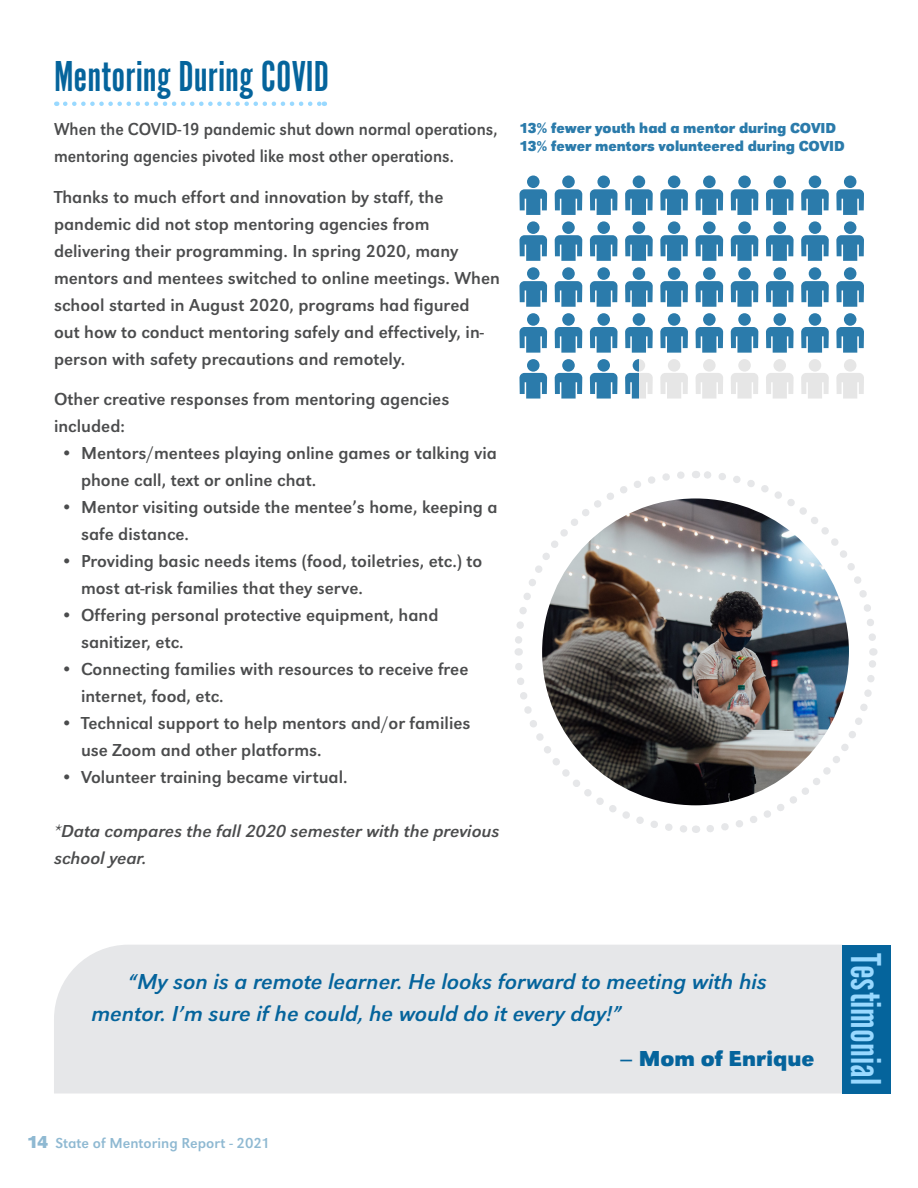
<style>
.page{position:relative;width:918px;height:1188px;background:#fff}
.page>*{position:absolute;margin:0;border:0;box-sizing:border-box;transform-origin:0 0}
.t1{font:45px "Alternate Got No 1 D";color:#05649c}
.t2{font:45px "Alternate Got No 1 D";color:#99d9ff}
.t3{font:italic 22.5px/31.5px "URW Grotesk T";color:#05649c}
.t4{font:700 22.5px "URW Grotesk T";color:#05649c}
.t5{font:18px/27px "URW Grotesk T";color:#4b4c4d}
.t6{font:18px/27px "URW Grotesk T";color:#4b4c4d;scale:.93 1}
.t7{font:italic 18px/27px "URW Grotesk T";color:#4b4c4d}
.t8{font:700 15px "URW Grotesk T";color:#2b7bab}
.t9{font:15px "URW Grotesk T";color:#8fb9d2}
.s1{font-weight:700;font-size:18px}
</style>
<div class="page">
<svg style="left:65px;top:102px;width:260px;height:4px"></svg>
<svg style="left:514px;top:471px;width:364px;height:362px"></svg>
<img style="left:542px;top:498px;width:307px;height:307px;border-radius:153px">
<svg style="left:519px;top:189px;width:28px;height:26px"></svg>
<div style="left:527px;top:176px;width:13px;height:12px;background:#2b7bab;border-radius:50%"></div>
<svg style="left:519px;top:281px;width:28px;height:26px"></svg>
<div style="left:527px;top:267px;width:13px;height:13px;background:#2b7bab;border-radius:50%"></div>
<svg style="left:519px;top:235px;width:28px;height:26px"></svg>
<div style="left:527px;top:221px;width:13px;height:13px;background:#2b7bab;border-radius:50%"></div>
<svg style="left:519px;top:327px;width:28px;height:26px"></svg>
<div style="left:527px;top:313px;width:13px;height:13px;background:#2b7bab;border-radius:50%"></div>
<svg style="left:519px;top:373px;width:28px;height:26px"></svg>
<div style="left:527px;top:359px;width:13px;height:13px;background:#2b7bab;border-radius:50%"></div>
<svg style="left:590px;top:189px;width:28px;height:26px"></svg>
<div style="left:597px;top:176px;width:13px;height:12px;background:#2b7bab;border-radius:50%"></div>
<svg style="left:590px;top:281px;width:28px;height:26px"></svg>
<div style="left:597px;top:267px;width:13px;height:13px;background:#2b7bab;border-radius:50%"></div>
<svg style="left:590px;top:235px;width:28px;height:26px"></svg>
<div style="left:597px;top:221px;width:13px;height:13px;background:#2b7bab;border-radius:50%"></div>
<svg style="left:590px;top:327px;width:28px;height:26px"></svg>
<div style="left:597px;top:313px;width:13px;height:13px;background:#2b7bab;border-radius:50%"></div>
<svg style="left:590px;top:373px;width:28px;height:26px"></svg>
<div style="left:597px;top:359px;width:13px;height:13px;background:#2b7bab;border-radius:50%"></div>
<svg style="left:660px;top:189px;width:28px;height:26px"></svg>
<div style="left:668px;top:176px;width:12px;height:12px;background:#2b7bab;border-radius:50%"></div>
<svg style="left:660px;top:281px;width:28px;height:26px"></svg>
<div style="left:668px;top:267px;width:12px;height:13px;background:#2b7bab;border-radius:50%"></div>
<svg style="left:660px;top:235px;width:28px;height:26px"></svg>
<div style="left:668px;top:221px;width:12px;height:13px;background:#2b7bab;border-radius:50%"></div>
<svg style="left:660px;top:327px;width:28px;height:26px"></svg>
<div style="left:668px;top:313px;width:12px;height:13px;background:#2b7bab;border-radius:50%"></div>
<svg style="left:660px;top:373px;width:28px;height:26px"></svg>
<div style="left:668px;top:359px;width:12px;height:13px;background:#e6e6e6;border-radius:50%"></div>
<svg style="left:766px;top:189px;width:28px;height:26px"></svg>
<div style="left:773px;top:176px;width:13px;height:12px;background:#2b7bab;border-radius:50%"></div>
<svg style="left:766px;top:281px;width:28px;height:26px"></svg>
<div style="left:773px;top:267px;width:13px;height:13px;background:#2b7bab;border-radius:50%"></div>
<svg style="left:766px;top:235px;width:28px;height:26px"></svg>
<div style="left:773px;top:221px;width:13px;height:13px;background:#2b7bab;border-radius:50%"></div>
<svg style="left:766px;top:327px;width:28px;height:26px"></svg>
<div style="left:773px;top:313px;width:13px;height:13px;background:#2b7bab;border-radius:50%"></div>
<svg style="left:766px;top:373px;width:28px;height:26px"></svg>
<div style="left:773px;top:359px;width:13px;height:13px;background:#e6e6e6;border-radius:50%"></div>
<svg style="left:555px;top:189px;width:27px;height:26px"></svg>
<div style="left:562px;top:176px;width:13px;height:12px;background:#2b7bab;border-radius:50%"></div>
<svg style="left:555px;top:281px;width:27px;height:26px"></svg>
<div style="left:562px;top:267px;width:13px;height:13px;background:#2b7bab;border-radius:50%"></div>
<svg style="left:555px;top:235px;width:27px;height:26px"></svg>
<div style="left:562px;top:221px;width:13px;height:13px;background:#2b7bab;border-radius:50%"></div>
<svg style="left:555px;top:327px;width:27px;height:26px"></svg>
<div style="left:562px;top:313px;width:13px;height:13px;background:#2b7bab;border-radius:50%"></div>
<svg style="left:555px;top:373px;width:27px;height:26px"></svg>
<div style="left:562px;top:359px;width:13px;height:13px;background:#2b7bab;border-radius:50%"></div>
<svg style="left:625px;top:189px;width:28px;height:26px"></svg>
<div style="left:633px;top:176px;width:12px;height:12px;background:#2b7bab;border-radius:50%"></div>
<svg style="left:625px;top:281px;width:28px;height:26px"></svg>
<div style="left:633px;top:267px;width:12px;height:13px;background:#2b7bab;border-radius:50%"></div>
<svg style="left:625px;top:235px;width:28px;height:26px"></svg>
<div style="left:633px;top:221px;width:12px;height:13px;background:#2b7bab;border-radius:50%"></div>
<svg style="left:625px;top:327px;width:28px;height:26px"></svg>
<div style="left:633px;top:313px;width:12px;height:13px;background:#2b7bab;border-radius:50%"></div>
<svg style="left:695px;top:189px;width:28px;height:26px"></svg>
<div style="left:703px;top:176px;width:13px;height:12px;background:#2b7bab;border-radius:50%"></div>
<svg style="left:695px;top:281px;width:28px;height:26px"></svg>
<div style="left:703px;top:267px;width:13px;height:13px;background:#2b7bab;border-radius:50%"></div>
<svg style="left:695px;top:235px;width:28px;height:26px"></svg>
<div style="left:703px;top:221px;width:13px;height:13px;background:#2b7bab;border-radius:50%"></div>
<svg style="left:695px;top:327px;width:28px;height:26px"></svg>
<div style="left:703px;top:313px;width:13px;height:13px;background:#2b7bab;border-radius:50%"></div>
<svg style="left:695px;top:373px;width:28px;height:26px"></svg>
<div style="left:703px;top:359px;width:13px;height:13px;background:#e6e6e6;border-radius:50%"></div>
<svg style="left:801px;top:189px;width:28px;height:26px"></svg>
<div style="left:809px;top:176px;width:12px;height:12px;background:#2b7bab;border-radius:50%"></div>
<svg style="left:801px;top:281px;width:28px;height:26px"></svg>
<div style="left:809px;top:267px;width:12px;height:13px;background:#2b7bab;border-radius:50%"></div>
<svg style="left:801px;top:235px;width:28px;height:26px"></svg>
<div style="left:809px;top:221px;width:12px;height:13px;background:#2b7bab;border-radius:50%"></div>
<svg style="left:801px;top:327px;width:28px;height:26px"></svg>
<div style="left:809px;top:313px;width:12px;height:13px;background:#2b7bab;border-radius:50%"></div>
<svg style="left:801px;top:373px;width:28px;height:26px"></svg>
<div style="left:809px;top:359px;width:12px;height:13px;background:#e6e6e6;border-radius:50%"></div>
<svg style="left:731px;top:189px;width:27px;height:26px"></svg>
<div style="left:738px;top:176px;width:13px;height:12px;background:#2b7bab;border-radius:50%"></div>
<svg style="left:731px;top:281px;width:27px;height:26px"></svg>
<div style="left:738px;top:267px;width:13px;height:13px;background:#2b7bab;border-radius:50%"></div>
<svg style="left:731px;top:235px;width:27px;height:26px"></svg>
<div style="left:738px;top:221px;width:13px;height:13px;background:#2b7bab;border-radius:50%"></div>
<svg style="left:731px;top:327px;width:27px;height:26px"></svg>
<div style="left:738px;top:313px;width:13px;height:13px;background:#2b7bab;border-radius:50%"></div>
<svg style="left:731px;top:373px;width:27px;height:26px"></svg>
<div style="left:738px;top:359px;width:13px;height:13px;background:#e6e6e6;border-radius:50%"></div>
<svg style="left:836px;top:189px;width:28px;height:26px"></svg>
<div style="left:844px;top:176px;width:12px;height:12px;background:#2b7bab;border-radius:50%"></div>
<svg style="left:836px;top:281px;width:28px;height:26px"></svg>
<div style="left:844px;top:267px;width:12px;height:13px;background:#2b7bab;border-radius:50%"></div>
<svg style="left:836px;top:235px;width:28px;height:26px"></svg>
<div style="left:844px;top:221px;width:12px;height:13px;background:#2b7bab;border-radius:50%"></div>
<svg style="left:836px;top:327px;width:28px;height:26px"></svg>
<div style="left:844px;top:313px;width:12px;height:13px;background:#2b7bab;border-radius:50%"></div>
<svg style="left:836px;top:373px;width:28px;height:26px"></svg>
<div style="left:844px;top:359px;width:12px;height:13px;background:#e6e6e6;border-radius:50%"></div>
<svg style="left:625px;top:359px;width:28px;height:40px"></svg>
<div style="left:54px;top:945px;width:788px;height:149px;background:#e6e7e9"></div>
<div style="left:842px;top:945px;width:49px;height:149px;background:#05649c"></div>
<p class="t1" style="left:54px;top:54px;width:277px">Mentoring During COVID</p>
<p class="t6" style="left:54px;top:116px;width:478px">When the COVID-19 pandemic shut down normal operations, mentoring agencies pivoted like most other operations.</p>
<p class="t5" style="left:54px;top:183px;width:448px">Thanks to much effort and innovation by staff, the pandemic did not stop mentoring agencies from delivering their programming. In spring 2020, many mentors and mentees switched to online meetings. When school started in August 2020, programs had figured<br>out how to conduct mentoring safely and effectively, in&shy;person with safety precautions and remotely.</p>
<p class="t5" style="left:54px;top:386px;width:397px">Other creative responses from mentoring agencies included:</p>
<p class="t5" style="left:81px;top:440px;width:417px;text-indent:-20px">• Mentors/mentees playing online games or talking via phone call, text or online chat.</p>
<p class="t5" style="left:81px;top:494px;width:418px;text-indent:-20px">• Mentor visiting outside the mentee’s home, keeping a safe distance.</p>
<p class="t5" style="left:81px;top:548px;width:403px;text-indent:-20px">• Providing basic needs items (food, toiletries, etc.) to most at-risk families that they serve.</p>
<p class="t5" style="left:81px;top:602px;width:359px;text-indent:-20px">• Offering personal protective equipment, hand sanitizer, etc.</p>
<p class="t5" style="left:81px;top:656px;width:389px;text-indent:-20px">• Connecting families with resources to receive free internet, food, etc.</p>
<p class="t5" style="left:81px;top:710px;width:391px;text-indent:-20px">• Technical support to help mentors and/or families use Zoom and other platforms.</p>
<p class="t5" style="left:61px;top:764px;width:288px">• Volunteer training became virtual.</p>
<p class="t7" style="left:54px;top:818px;width:447px">*Data compares the fall 2020 semester with the previous school year.</p>
<p class="t8" style="left:520px;top:119px;width:318px">13% fewer youth had a mentor during COVID</p>
<p class="t8" style="left:520px;top:137px;width:327px">13% fewer mentors volunteered during COVID</p>
<p class="t3" style="left:92px;top:966px;width:677px;text-indent:36px">“My son is a remote learner. He looks forward to meeting with his mentor. I’m sure if he could, he would do it every day!”</p>
<p class="t4" style="left:620px;top:1045px;width:196px">– Mom of Enrique</p>
<p class="t9" style="left:27px;top:1134px;width:244px"><span class="s1">14</span> State of Mentoring Report - 2021</p>
<p class="t2" style="left:889px;top:953px;width:134px;rotate:90deg">Testimonial</p>
</div>
